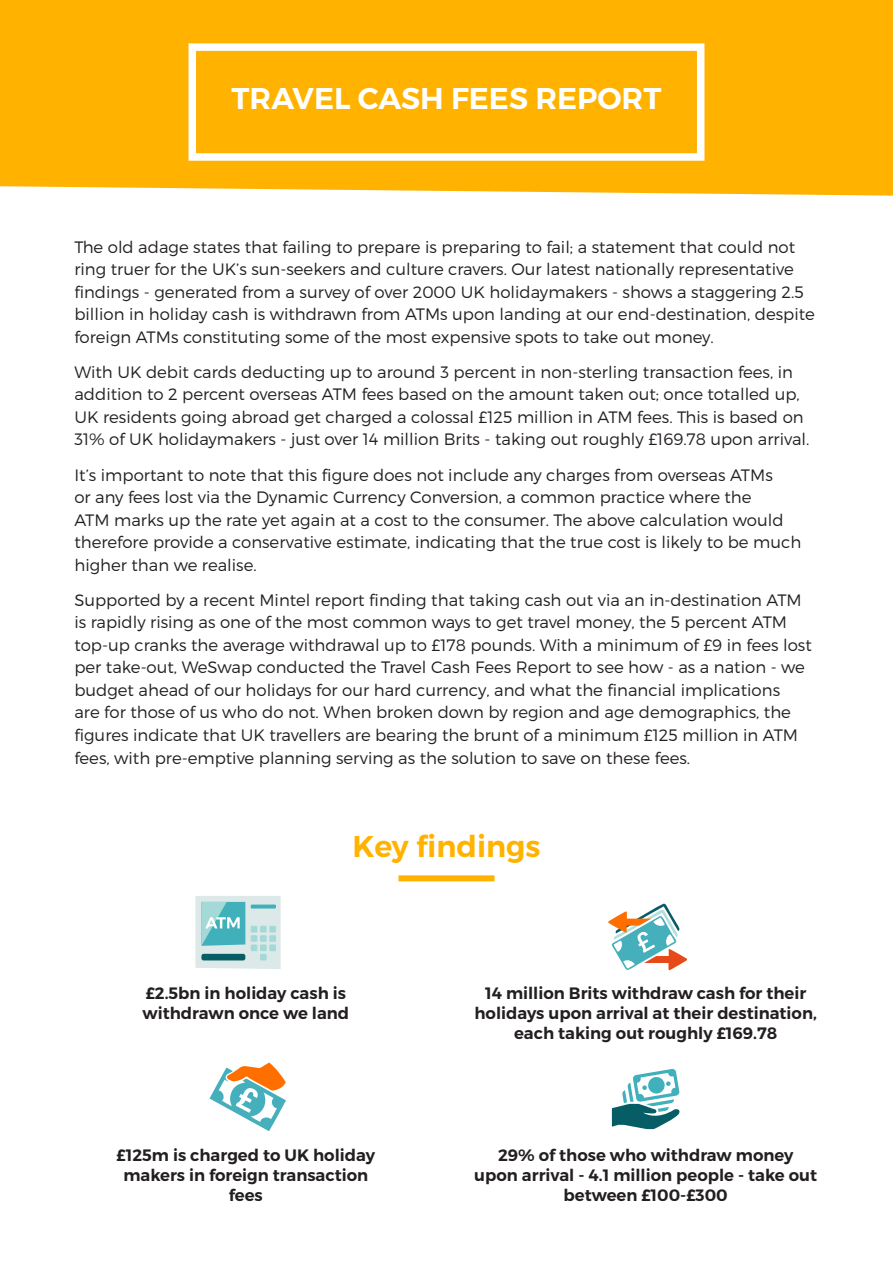
<style>
.page{position:relative;width:893px;height:1263px;background:#fff}
.page>*{position:absolute;margin:0;border:0;box-sizing:border-box;transform-origin:0 0}
.t1{font:600 30px "Montserrat";color:#fff}
.t2{font:600 30px "Montserrat";color:#ffb300}
.t3{font:300 16.5px/22.5px "Montserrat";color:#231f20}
.t4{font:600 16.5px/19.8px "Montserrat";color:#231f20;text-align:center}
</style>
<div class="page">
<div style="left:0;top:0;width:893px;height:196px;background:#ffb300"></div>
<div style="left:189px;top:43px;width:515px;height:118px;border:8px solid #fff"></div>
<div style="left:398px;top:875px;width:96px;height:6px;background:#ffb300"></div>
<svg style="left:608px;top:903px;width:79px;height:67px"></svg>
<svg style="left:210px;top:1062px;width:76px;height:69px"></svg>
<svg style="left:195px;top:896px;width:86px;height:73px;background:#b3dadc"></svg>
<svg style="left:251px;top:904px;width:25px;height:4px"></svg>
<div style="left:201px;top:954px;width:44px;height:6px;background:#065d66;border-radius:2px"></div>
<svg style="left:611px;top:1069px;width:69px;height:61px"></svg>
<p class="t1" style="left:232px;top:80px;width:431px">TRAVEL CASH FEES REPORT</p>
<p class="t3" style="left:74px;top:235px;width:742px">The old adage states that failing to prepare is preparing to fail; a statement that could not ring truer for the UK’s sun-seekers and culture cravers. Our latest nationally representative findings - generated from a survey of over 2000 UK holidaymakers - shows a staggering 2.5 billion in holiday cash is withdrawn from ATMs upon landing at our end-destination, despite foreign ATMs constituting some of the most expensive spots to take out money.</p>
<p class="t3" style="left:74px;top:361px;width:736px">With UK debit cards deducting up to around 3 percent in non-sterling transaction fees, in addition to 2 percent overseas ATM fees based on the amount taken out; once totalled up, UK residents going abroad get charged a colossal £125 million in ATM fees. This is based on 31% of UK holidaymakers - just over 14 million Brits - taking out roughly £169.78 upon arrival.</p>
<p class="t3" style="left:74px;top:463px;width:728px">It’s important to note that this figure does not include any charges from overseas ATMs<br>or any fees lost via the Dynamic Currency Conversion, a common practice where the<br>ATM marks up the rate yet again at a cost to the consumer. The above calculation would therefore provide a conservative estimate, indicating that the true cost is likely to be much higher than we realise.</p>
<p class="t3" style="left:74px;top:589px;width:739px">Supported by a recent Mintel report finding that taking cash out via an in-destination ATM is rapidly rising as one of the most common ways to get travel money, the 5 percent ATM top-up cranks the average withdrawal up to £178 pounds. With a minimum of £9 in fees lost per take-out, WeSwap conducted the Travel Cash Fees Report to see how - as a nation - we budget ahead of our holidays for our hard currency, and what the financial implications<br>are for those of us who do not. When broken down by region and age demographics, the figures indicate that UK travellers are bearing the brunt of a minimum £125 million in ATM fees, with pre-emptive planning serving as the solution to save on these fees.</p>
<p class="t2" style="left:352px;top:827px;width:189px">Key findings</p>
<p class="t4" style="left:143px;top:983px;width:208px;text-align:left">£2.5bn in holiday cash is withdrawn once we land</p>
<p class="t4" style="left:474px;top:983px;width:344px">14 million Brits withdraw cash for their holidays upon arrival at their destination, each taking out roughly £169.78</p>
<p class="t4" style="left:117px;top:1145px;width:260px">£125m is charged to UK holiday makers in foreign transaction fees</p>
<p class="t4" style="left:474px;top:1145px;width:344px">29% of those who withdraw money upon arrival - 4.1 million people - take out between £100-£300</p>
</div>
